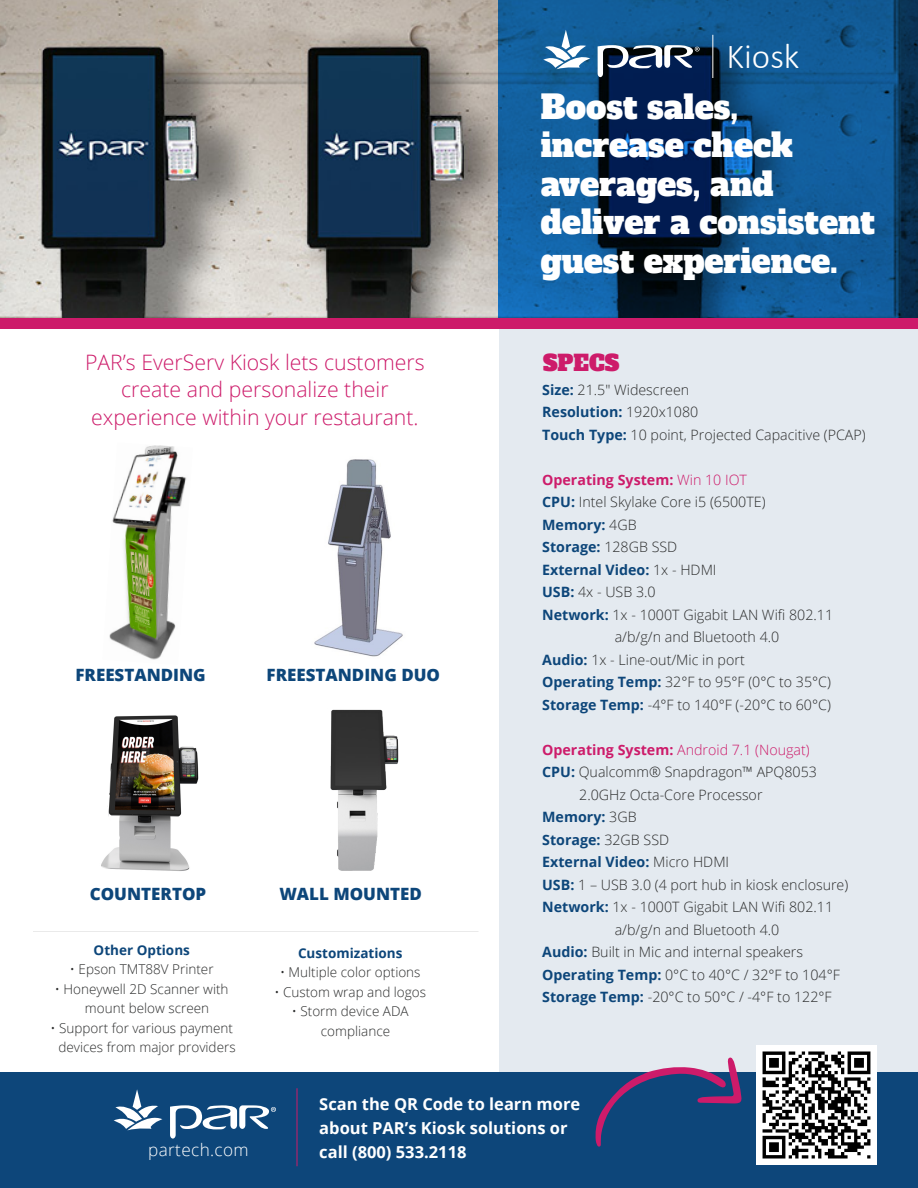
<style>
.page{position:relative;width:918px;height:1188px;background:#fff}
.page>*{position:absolute;margin:0;border:0;box-sizing:border-box;transform-origin:0 0}
.t1{font:300 35.25px "Calibri";color:#fff}
.t2{font:32.1px/38.5px "Alfa Slab One";color:#fff}
.t3{font:21.75px "Alfa Slab One";color:#cd1b6a}
.t4{font:300 21.3px/27.5px "Open Sans";color:#cd1b6a;text-align:center}
.t5{font:300 17.1px "Open Sans";letter-spacing:.02em;color:#fff}
.t6{font:800 16.95px "Open Sans";color:#0d467a}
.t7{font:700 16.5px/24px "Open Sans";color:#fff}
.t8{font:300 14.25px/22.5px "Open Sans";color:#2b2c2c}
.t9{font:700 14.25px "Open Sans";color:#0d467a}
.t10{font:300 14.25px "Open Sans";color:#cd1b6a}
.t11{font:700 14.25px "Open Sans";color:#cd1b6a}
.t12{font:300 13.5px/19.5px "Open Sans";color:#2b2c2c}
.t13{font:700 13.5px "Open Sans";color:#0d467a}
.s1{font-weight:700;color:#0d467a}
.s2{font-weight:300}
.s3{font-weight:300;color:#2b2c2c}
.s4{font-weight:700}
</style>
<div class="page">
<img style="left:0;top:0;width:498px;height:318px">
<svg style="left:498px;top:0;width:420px;height:318px;background:#0d4a80"></svg>
<div style="left:500px;top:326px;width:418px;height:764px;background:#e4eaf0"></div>
<div style="left:0;top:1072px;width:918px;height:116px;background:#0d467a"></div>
<svg style="left:114px;top:1089px;width:48px;height:41px"></svg>
<svg style="left:170px;top:1105px;width:106px;height:34px"></svg>
<hr style="left:297px;top:1088px;width:1px;height:78px;background:#cd1b6a">
<div style="left:0;top:318px;width:918px;height:10px;background:#cd1b6a"></div>
<svg style="left:543px;top:30px;width:47px;height:39px"></svg>
<svg style="left:598px;top:45px;width:102px;height:32px"></svg>
<hr style="left:713px;top:35px;width:1px;height:43px;background:#fff">
<img style="left:330px;top:709px;width:68px;height:162px">
<img style="left:109px;top:445px;width:78px;height:215px">
<img style="left:314px;top:459px;width:89px;height:198px">
<img style="left:101px;top:715px;width:98px;height:156px">
<svg style="left:595px;top:1057px;width:147px;height:90px"></svg>
<hr style="left:33px;top:931px;width:445px;height:1px;background:#eaeaea">
<img style="left:757px;top:1045px;width:119px;height:120px">
<h1 class="t1" style="left:726px;top:34px;width:75px">Kiosk</h1>
<h3 class="t4" style="left:85px;top:348px;width:341px">PAR’s EverServ Kiosk lets customers create and personalize their experience within your restaurant.</h3>
<p class="t6" style="left:75px;top:662px;width:132px">FREESTANDING</p>
<p class="t6" style="left:267px;top:662px;width:175px">FREESTANDING DUO</p>
<p class="t6" style="left:90px;top:880px;width:118px">COUNTERTOP</p>
<p class="t6" style="left:279px;top:880px;width:144px">WALL MOUNTED</p>
<p class="t13" style="left:94px;top:940px;width:98px">Other Options</p>
<p class="t12" style="left:70px;top:959px;width:145px">• Epson TMT88V Printer</p>
<p class="t12" style="left:85px;top:979px;width:145px;text-indent:-30px">• Honeywell 2D Scanner with mount below screen</p>
<p class="t12" style="left:51px;top:1018px;width:187px;text-align:center">• Support for various payment devices from major providers</p>
<p class="t13" style="left:298px;top:943px;width:106px">Customizations</p>
<p class="t12" style="left:280px;top:962px;width:142px">• Multiple color options</p>
<p class="t12" style="left:274px;top:982px;width:153px">• Custom wrap and logos</p>
<p class="t12" style="left:321px;top:1001px;width:89px;text-indent:-29px">• Storm device ADA compliance</p>
<h2 class="t2" style="left:541px;top:85px;width:336px">Boost sales, increase check averages, and deliver a consistent guest experience.</h2>
<h3 class="t3" style="left:543px;top:344px;width:78px">SPECS</h3>
<p class="t8" style="left:542px;top:378px;width:325px"><span class="s1">Size:</span> 21.5" Widescreen<br><span class="s1">Resolution:</span> 1920x1080<br><span class="s1">Touch Type:</span> 10 point, Projected Capacitive (PCAP)</p>
<p class="t11" style="left:542px;top:469px;width:206px">Operating System: <span class="s2">Win 10 IOT</span></p>
<p class="t8" style="left:542px;top:490px;width:225px"><span class="s1">CPU:</span> Intel Skylake Core i5 (6500TE)</p>
<p class="t9" style="left:542px;top:514px;width:96px">Memory: <span class="s3">4GB</span></p>
<p class="t9" style="left:542px;top:537px;width:137px">Storage: <span class="s3">128GB SSD</span></p>
<p class="t9" style="left:542px;top:560px;width:176px">External Video: <span class="s3">1x - HDMI</span></p>
<p class="t8" style="left:542px;top:580px;width:115px"><span class="s1">USB:</span> 4x - USB 3.0</p>
<p class="t8" style="left:542px;top:603px;width:292px"><span class="s1">Network:</span> 1x - 1000T Gigabit LAN Wifi 802.11</p>
<p class="t8" style="left:615px;top:625px;width:166px">a/b/g/n and Bluetooth 4.0</p>
<p class="t8" style="left:542px;top:648px;width:204px"><span class="s1">Audio:</span> 1x - Line-out/Mic in port</p>
<p class="t8" style="left:542px;top:670px;width:290px"><span class="s1">Operating Temp:</span> 32°F to 95°F (0°C to 35°C)</p>
<p class="t8" style="left:542px;top:693px;width:290px"><span class="s1">Storage Temp:</span> -4°F to 140°F (-20°C to 60°C)</p>
<p class="t10" style="left:542px;top:740px;width:269px"><span class="s4">Operating System:</span> Android 7.1 (Nougat)</p>
<p class="t8" style="left:542px;top:760px;width:276px"><span class="s1">CPU:</span> Qualcomm® Snapdragon™ APQ8053</p>
<p class="t8" style="left:579px;top:783px;width:185px">2.0GHz Octa-Core Processor</p>
<p class="t9" style="left:542px;top:807px;width:96px">Memory: <span class="s3">3GB</span></p>
<p class="t9" style="left:542px;top:830px;width:128px">Storage: <span class="s3">32GB SSD</span></p>
<p class="t9" style="left:542px;top:852px;width:189px">External Video: <span class="s3">Micro HDMI</span></p>
<p class="t8" style="left:542px;top:873px;width:308px"><span class="s1">USB:</span> 1 – USB 3.0 (4 port hub in kiosk enclosure)</p>
<p class="t8" style="left:542px;top:895px;width:292px"><span class="s1">Network:</span> 1x - 1000T Gigabit LAN Wifi 802.11</p>
<p class="t8" style="left:615px;top:918px;width:166px">a/b/g/n and Bluetooth 4.0</p>
<p class="t8" style="left:542px;top:940px;width:262px"><span class="s1">Audio:</span> Built in Mic and internal speakers</p>
<p class="t8" style="left:542px;top:963px;width:299px"><span class="s1">Operating Temp:</span> 0°C to 40°C / 32°F to 104°F</p>
<p class="t8" style="left:542px;top:985px;width:291px"><span class="s1">Storage Temp:</span> -20°C to 50°C / -4°F to 122°F</p>
<p class="t5" style="left:148px;top:1138px;width:102px">partech.com</p>
<p class="t7" style="left:319px;top:1091px;width:262px">Scan the QR Code to learn more about PAR’s Kiosk solutions or call (800) 533.2118</p>
</div>
